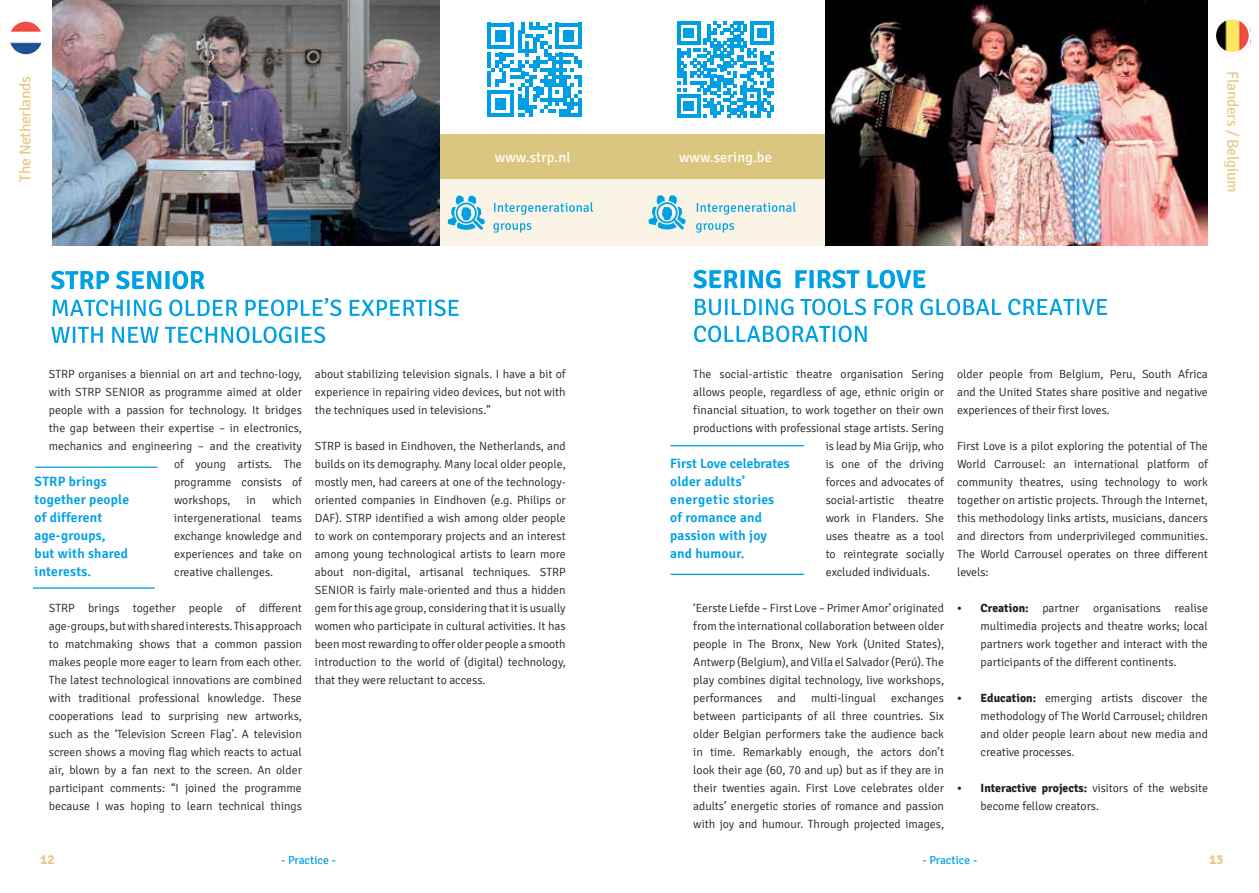
<style>
.page{position:relative;width:1259px;height:893px;background:#fff}
.page>*{position:absolute;margin:0;border:0;box-sizing:border-box;transform-origin:0 0}
.t1{font:15.6px "Signika";letter-spacing:-.02em;color:#e3cd86}
.t2{font:14.4px "Signika";letter-spacing:.01em;color:#fff}
.t3{font:600 13.5px/18px "Signika";letter-spacing:.015em;color:#00a1e4}
.t4{font:700 13.5px "Signika";color:#e3cd86}
.t5{font:300 11.85px/18px "Signika";color:#231f20;text-align:justify}
.t6{font:11.7px "Signika";letter-spacing:-.005em;color:#00a1e4}
.s1{font-family:"Vista Slab OT";font-weight:700;font-size:13.5px}
.s2{font-weight:700}
</style>
<div class="page">
<div style="left:403px;top:134px;width:470px;height:47px;background:#dac67e"></div>
<div style="left:397px;top:179px;width:534px;height:66px;background:#f9f4e6"></div>
<svg style="left:487px;top:23px;width:95px;height:94px"></svg>
<svg style="left:51px;top:326px;width:274px;height:17px"></svg>
<svg style="left:52px;top:298px;width:407px;height:18px"></svg>
<svg style="left:51px;top:271px;width:154px;height:18px"></svg>
<svg style="left:694px;top:326px;width:172px;height:16px"></svg>
<svg style="left:695px;top:299px;width:412px;height:16px"></svg>
<svg style="left:693px;top:270px;width:232px;height:18px"></svg>
<img style="left:11px;top:23px;width:33px;height:30px">
<div style="left:7px;top:19px;width:38px;height:38px;border:3px solid #fff;border-radius:50%"></div>
<svg style="left:493px;top:223px;width:38px;height:10px"></svg>
<svg style="left:494px;top:202px;width:99px;height:13px"></svg>
<svg style="left:448px;top:196px;width:37px;height:34px"></svg>
<img style="left:52px;top:0;width:387px;height:246px">
<hr style="left:35px;top:467px;width:122px;height:1px;background:#00a1e4">
<hr style="left:33px;top:587px;width:122px;height:2px;background:#00a1e4">
<img style="left:1217px;top:20px;width:33px;height:31px">
<div style="left:1213px;top:17px;width:38px;height:38px;border:3px solid #fff;border-radius:50%"></div>
<img style="left:825px;top:0;width:383px;height:245px">
<hr style="left:670px;top:445px;width:134px;height:1px;background:#00a1e4">
<hr style="left:670px;top:574px;width:134px;height:1px;background:#00a1e4">
<svg style="left:677px;top:21px;width:96px;height:97px"></svg>
<svg style="left:696px;top:223px;width:38px;height:10px"></svg>
<svg style="left:697px;top:202px;width:99px;height:13px"></svg>
<svg style="left:648px;top:195px;width:37px;height:35px"></svg>
<h1 class="t1" style="left:16px;top:182px;width:107px;rotate:-90deg">The Netherlands</h1>
<p class="t2" style="left:495px;top:149px;width:77px">www.strp.nl</p>
<p class="t5" style="left:49px;top:365px;width:254px">STRP organises a biennial on art and techno-logy,</p>
<p class="t5" style="left:49px;top:383px;width:254px">with STRP SENIOR as programme aimed at older</p>
<p class="t5" style="left:49px;top:401px;width:254px">people with a passion for technology. It bridges</p>
<p class="t5" style="left:49px;top:419px;width:254px">the gap between their expertise – in electronics,</p>
<p class="t5" style="left:49px;top:437px;width:254px">mechanics and engineering – and the creativity</p>
<p class="t5" style="left:174px;top:455px;width:129px">of young artists. The</p>
<p class="t5" style="left:174px;top:473px;width:129px">programme consists of</p>
<p class="t5" style="left:174px;top:491px;width:58px">workshops,</p>
<p class="t5" style="left:247px;top:491px;width:11px">in</p>
<p class="t3" style="left:35px;top:473px;width:96px">STRP brings together people of different age-groups,<br>but with shared interests.</p>
<p class="t5" style="left:174px;top:491px;width:129px;text-indent:98px">which intergenerational teams exchange knowledge and experiences and take on creative challenges.</p>
<p class="t5" style="left:49px;top:599px;width:254px">STRP brings together people of different age-groups, but with shared interests. This approach to matchmaking shows that a common passion makes people more eager to learn from each other.<br>The latest technological innovations are combined with traditional professional knowledge. These cooperations lead to surprising new artworks, such as the ‘Television Screen Flag’. A television screen shows a moving flag which reacts to actual air, blown by a fan next to the screen. An older participant comments: “I joined the programme because I was hoping to learn technical things</p>
<p class="t5" style="left:315px;top:365px;width:252px">about stabilizing television signals. I have a bit of experience in repairing video devices, but not with the techniques used in televisions.”</p>
<p class="t5" style="left:315px;top:437px;width:252px">STRP is based in Eindhoven, the Netherlands, and builds on its demography. Many local older people, mostly men, had careers at one of the technology&shy;oriented companies in Eindhoven (e.g. Philips or DAF). STRP identified a wish among older people to work on contemporary projects and an interest among young technological artists to learn more about non-digital, artisanal techniques. STRP SENIOR is fairly male-oriented and thus a hidden gem for this age group, considering that it is usually women who participate in cultural activities. It has been most rewarding to offer older people a smooth introduction to the world of (digital) technology, that they were reluctant to access.</p>
<p class="t2" style="left:679px;top:149px;width:94px">www.sering.be</p>
<h1 class="t1" style="left:1241px;top:71px;width:123px;rotate:90deg">Flanders / Belgium</h1>
<p class="t5" style="left:693px;top:365px;width:252px">The social-artistic theatre organisation Sering</p>
<p class="t5" style="left:693px;top:383px;width:252px">allows people, regardless of age, ethnic origin or</p>
<p class="t5" style="left:693px;top:401px;width:252px">financial situation, to work together on their own</p>
<p class="t5" style="left:693px;top:419px;width:252px">productions with professional stage artists. Sering</p>
<p class="t5" style="left:825px;top:437px;width:120px">is lead by Mia Grijp, who</p>
<p class="t5" style="left:825px;top:455px;width:120px">is one of the driving</p>
<p class="t5" style="left:825px;top:473px;width:120px">forces and advocates of</p>
<p class="t5" style="left:825px;top:491px;width:120px">social-artistic theatre</p>
<p class="t5" style="left:825px;top:509px;width:120px">work in Flanders. She</p>
<p class="t5" style="left:825px;top:527px;width:120px">uses theatre as a tool</p>
<p class="t5" style="left:825px;top:545px;width:120px">to reintegrate socially</p>
<p class="t5" style="left:825px;top:563px;width:106px">excluded individuals.</p>
<p class="t5" style="left:693px;top:599px;width:252px">‘Eerste Liefde – First Love – Primer Amor’ originated from the international collaboration between older people in The Bronx, New York (United States), Antwerp (Belgium), and Villa el Salvador (Perú). The play combines digital technology, live workshops, performances</p>
<p class="t3" style="left:670px;top:455px;width:121px">First Love celebrates older adults’ energetic stories<br>of romance and passion with joy and humour.</p>
<p class="t5" style="left:693px;top:689px;width:252px;text-indent:198px">exchanges between participants of all three countries. Six older Belgian performers take the audience back in time. Remarkably enough, the actors don’t look their age (60, 70 and up) but as if they are in their twenties again. First Love celebrates older adults’ energetic stories of romance and passion with joy and humour. Through projected images,</p>
<p class="t5" style="left:777px;top:689px;width:20px">and</p>
<p class="t5" style="left:811px;top:689px;width:66px">multi-lingual</p>
<p class="t5" style="left:957px;top:365px;width:252px">older people from Belgium, Peru, South Africa and the United States share positive and negative experiences of their first loves.</p>
<p class="t5" style="left:957px;top:437px;width:252px">First Love is a pilot exploring the potential of The World Carrousel: an international platform of community theatres, using technology to work together on artistic projects. Through the Internet, this methodology links artists, musicians, dancers and directors from underprivileged communities.<br>The World Carrousel operates on three different levels:</p>
<p class="t5" style="left:980px;top:599px;width:229px;text-indent:-23px"><span class="s1">•</span> <span class="s2">Creation:</span> partner organisations realise multimedia projects and theatre works; local partners work together and interact with the participants of the different continents.</p>
<p class="t5" style="left:980px;top:689px;width:229px;text-indent:-23px"><span class="s1">•</span> <span class="s2">Education:</span> emerging artists discover the methodology of The World Carrousel; children and older people learn about new media and creative processes.</p>
<p class="t5" style="left:980px;top:779px;width:229px;text-indent:-23px"><span class="s1">•</span> <span class="s2">Interactive projects:</span> visitors of the website become fellow creators.</p>
<p class="t4" style="left:40px;top:851px;width:16px">12</p>
<p class="t4" style="left:1209px;top:851px;width:16px">13</p>
<p class="t6" style="left:281px;top:853px;width:56px">- Practice -</p>
<p class="t6" style="left:922px;top:853px;width:56px">- Practice -</p>
</div>
